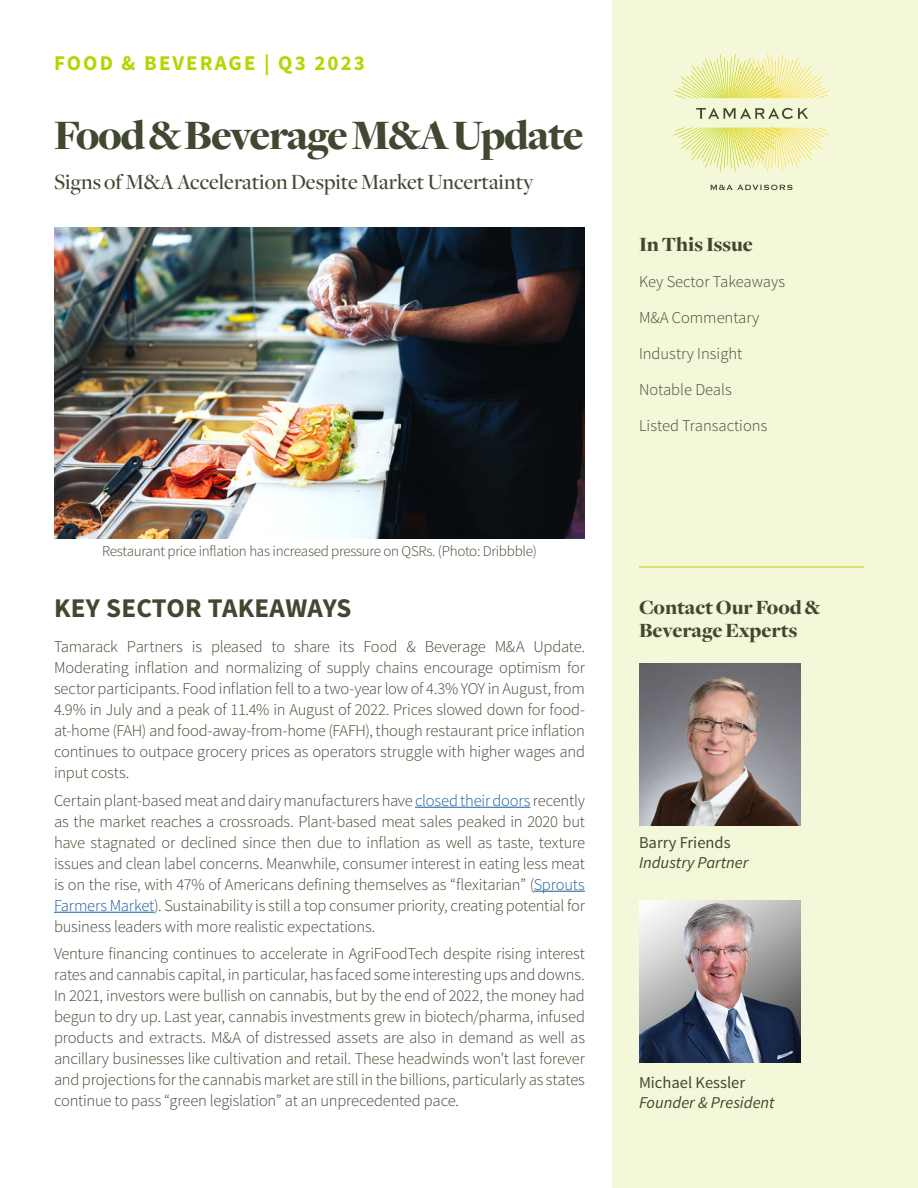
<style>
.page{position:relative;width:918px;height:1188px;background:#fff}
.page>*{position:absolute;margin:0;border:0;box-sizing:border-box;transform-origin:0 0}
.t1{font:900 43.5px "Freight Disp";letter-spacing:-.035em;color:#414831}
.Head_1{font:700 27px "Source Sans Pro";letter-spacing:.01em;color:#414831}
.t2{font:500 22.5px "Freight Disp";color:#414831}
.Head_2{font:900 21px/22.5px "Freight Disp";color:#414831}
.t3{font:700 21px "Source Sans Pro";letter-spacing:.1em;color:#bad300}
.Head_1-2{font:300 16.5px/21px "Source Sans Pro";letter-spacing:-.015em;color:#414831;text-align:justify}
.Body_Copy{font:300 16.5px "Source Sans Pro";color:#414831}
.Body_Copy-2{font:italic 16.5px/19.8px "Source Sans Pro";color:#414831}
.Subhead_Text{font:300 15px "Source Sans Pro";letter-spacing:-.02em;color:#414831}
.s1{color:#175d9e}
.s2{font-style:normal}
</style>
<div class="page">
<div style="left:612px;top:0;width:306px;height:1188px;background:#f4f8d9"></div>
<svg style="left:673px;top:54px;width:157px;height:118px"></svg>
<svg style="left:710px;top:185px;width:83px;height:5px"></svg>
<hr style="left:415px;top:807px;width:115px;height:1px;background:#175d9e">
<hr style="left:534px;top:891px;width:51px;height:1px;background:#175d9e">
<hr style="left:54px;top:912px;width:100px;height:1px;background:#175d9e">
<img style="left:54px;top:228px;width:531px;height:311px">
<hr style="left:639px;top:567px;width:225px;height:1px;background:#bad300">
<img style="left:639px;top:663px;width:162px;height:162px">
<img style="left:639px;top:901px;width:162px;height:162px">
<p class="t3" style="left:54px;top:49px;width:313px">FOOD &amp; BEVERAGE | Q3 2023</p>
<p class="t1" style="left:54px;top:111px;width:531px">Food &amp; Beverage M&amp;A Update</p>
<p class="t2" style="left:54px;top:170px;width:481px">Signs of M&amp;A Acceleration Despite Market Uncertainty</p>
<p class="Subhead_Text" style="left:102px;top:542px;width:436px">Restaurant price inflation has increased pressure on QSRs. (Photo: Dribbble)</p>
<p class="Head_1" style="left:54px;top:591px;width:299px">KEY SECTOR TAKEAWAYS</p>
<p class="Head_1-2" style="left:54px;top:636px;width:533px">Tamarack Partners is pleased to share its Food &amp; Beverage M&amp;A Update.<br>Moderating inflation and normalizing of supply chains encourage optimism for sector participants. Food inflation fell to a two-year low of 4.3% YOY in August, from 4.9% in July and a peak of 11.4% in August of 2022. Prices slowed down for food&shy;at-home (FAH) and food-away-from-home (FAFH), though restaurant price inflation continues to outpace grocery prices as operators struggle with higher wages and input costs.</p>
<p class="Head_1-2" style="left:54px;top:790px;width:533px">Certain plant-based meat and dairy manufacturers have <span class="s1">closed their doors</span> recently as the market reaches a crossroads. Plant-based meat sales peaked in 2020 but have stagnated or declined since then due to inflation as well as taste, texture issues and clean label concerns. Meanwhile, consumer interest in eating less meat is on the rise, with 47% of Americans defining themselves as “flexitarian” (<span class="s1">Sprouts Farmers Market</span>). Sustainability is still a top consumer priority, creating potential for business leaders with more realistic expectations.</p>
<p class="Head_1-2" style="left:54px;top:943px;width:533px">Venture financing continues to accelerate in AgriFoodTech despite rising interest rates and cannabis capital, in particular, has faced some interesting ups and downs.<br>In 2021, investors were bullish on cannabis, but by the end of 2022, the money had begun to dry up. Last year, cannabis investments grew in biotech/pharma, infused products and extracts. M&amp;A of distressed assets are also in demand as well as ancillary businesses like cultivation and retail. These headwinds won’t last forever and projections for the cannabis market are still in the billions, particularly as states continue to pass “green legislation” at an unprecedented pace.</p>
<p class="Head_2" style="left:639px;top:234px;width:115px">In This Issue</p>
<p class="Body_Copy" style="left:639px;top:272px;width:148px">Key Sector Takeaways</p>
<p class="Body_Copy" style="left:639px;top:308px;width:122px">M&amp;A Commentary</p>
<p class="Body_Copy" style="left:639px;top:344px;width:105px">Industry Insight</p>
<p class="Body_Copy" style="left:639px;top:380px;width:94px">Notable Deals</p>
<p class="Body_Copy" style="left:639px;top:416px;width:130px">Listed Transactions</p>
<p class="Head_2" style="left:639px;top:597px;width:183px">Contact Our Food &amp;<br>Beverage Experts</p>
<p class="Body_Copy-2" style="left:639px;top:833px;width:111px"><span class="s2">Barry Friends<br></span>Industry Partner</p>
<p class="Body_Copy-2" style="left:639px;top:1073px;width:137px"><span class="s2">Michael Kessler<br></span>Founder &amp; President</p>
</div>
